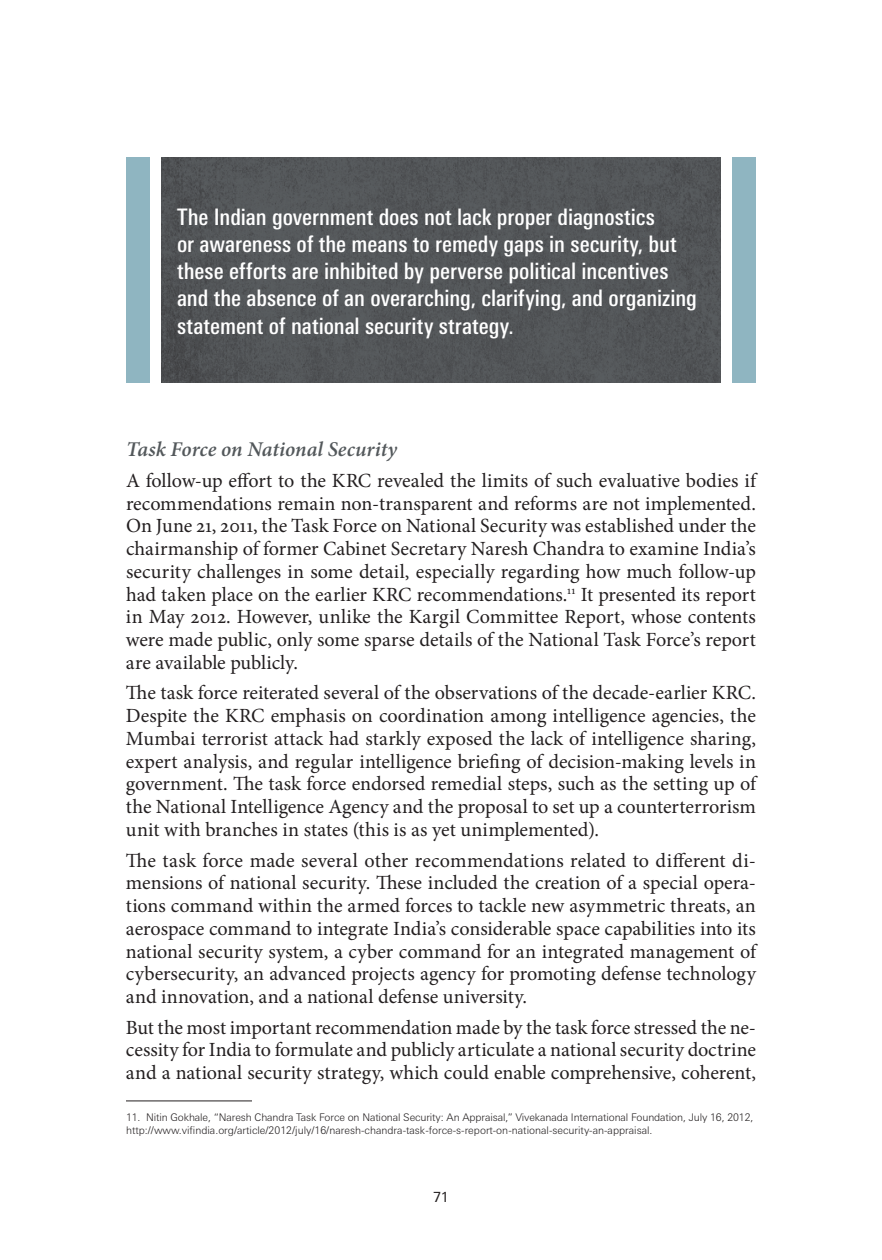
<style>
.page{position:relative;width:882px;height:1260px;background:#fff}
.page>*{position:absolute;margin:0;border:0;box-sizing:border-box;transform-origin:0 0}
.t1{font:500 condensed 22.75px/27.3px "Linotype Univers";color:#fff}
.t2{font:italic 600 21px "Minion Pro";color:#53585b}
.t3{font:20.12px/22.8px "Minion Pro";letter-spacing:-.005em;color:#231f20;text-align:justify}
.t4{font:14px "Linotype Univers Basic";color:#231f20}
.t5{font:300 10.5px/12.6px "Linotype Univers Basic";letter-spacing:-.01em;color:#231f20}
</style>
<div class="page">
<hr style="left:126px;top:1100px;width:126px;height:1px;background:#231f20">
<div style="left:161px;top:158px;width:560px;height:225px;background:#535658"></div>
<div style="left:733px;top:158px;width:23px;height:225px;background:#8fb5c1"></div>
<div style="left:126px;top:158px;width:23px;height:225px;background:#8fb5c1"></div>
<p class="t1" style="left:177px;top:203px;width:521px">The Indian government does not lack proper diagnostics<br>or awareness of the means to remedy gaps in security, but these efforts are inhibited by perverse political incentives and the absence of an overarching, clarifying, and organizing statement of national security strategy.</p>
<p class="t2" style="left:126px;top:435px;width:273px">Task Force on National Security</p>
<p class="t3" style="left:126px;top:469px;width:632px">A follow-up effort to the KRC revealed the limits of such evaluative bodies if recommendations remain non-transparent and reforms are not implemented.<br>On June 21, 2011, the Task Force on National Security was established under the chairmanship of former Cabinet Secretary Naresh Chandra to examine India’s security challenges in some detail, especially regarding how much follow-up had taken place on the earlier KRC recommendations.<sup>11</sup> It presented its report in May 2012. However, unlike the Kargil Committee Report, whose contents were made public, only some sparse details of the National Task Force’s report are available publicly.</p>
<p class="t3" style="left:126px;top:682px;width:632px">The task force reiterated several of the observations of the decade-earlier KRC.<br>Despite the KRC emphasis on coordination among intelligence agencies, the Mumbai terrorist attack had starkly exposed the lack of intelligence sharing, expert analysis, and regular intelligence briefing of decision-making levels in government. The task force endorsed remedial steps, such as the setting up of the National Intelligence Agency and the proposal to set up a counterterrorism unit with branches in states (this is as yet unimplemented).</p>
<p class="t3" style="left:126px;top:849px;width:632px">The task force made several other recommendations related to different di&shy;mensions of national security. These included the creation of a special opera&shy;tions command within the armed forces to tackle new asymmetric threats, an aerospace command to integrate India’s considerable space capabilities into its national security system, a cyber command for an integrated management of cybersecurity, an advanced projects agency for promoting defense technology and innovation, and a national defense university.</p>
<p class="t3" style="left:126px;top:1016px;width:632px">But the most important recommendation made by the task force stressed the ne&shy;cessity for India to formulate and publicly articulate a national security doctrine and a national security strategy, which could enable comprehensive, coherent,</p>
<p class="t5" style="left:126px;top:1111px;width:629px">11. Nitin Gokhale, “Naresh Chandra Task Force on National Security: An Appraisal,” Vivekanada International Foundation, July 16, 2012, http://www.vifindia.org/article/2012/july/16/naresh-chandra-task-force-s-report-on-national-security-an-appraisal.</p>
<p class="t4" style="left:433px;top:1189px;width:17px">71</p>
</div>
